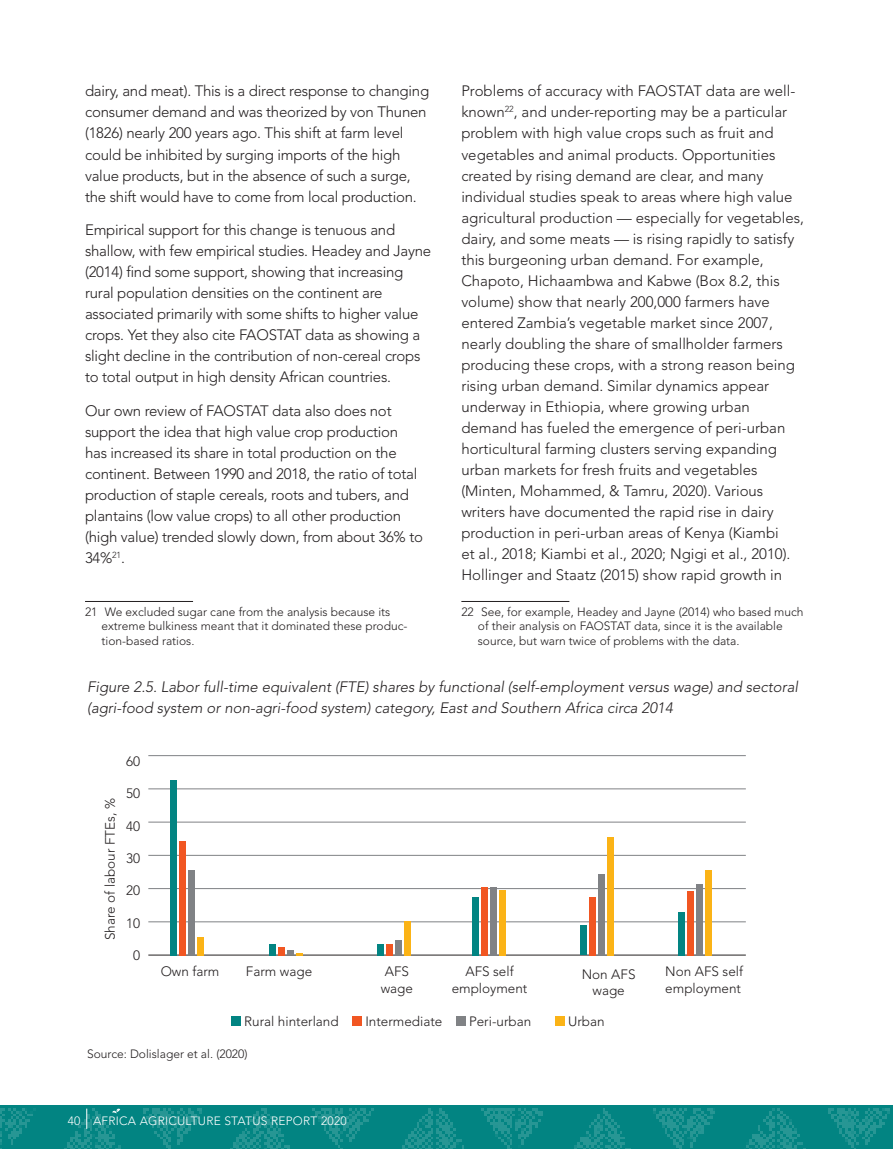
<style>
.page{position:relative;width:893px;height:1149px;background:#fff}
.page>*{position:absolute;margin:0;border:0;box-sizing:border-box;transform-origin:0 0}
.t1{font:300 15px/21px "Avenir LT Std";letter-spacing:-.01em;color:#231f20}
.Captions{font:italic 300 15px/21px "Avenir LT Std";color:#231f20}
.t2{font:300 13.5px/16.2px "Avenir LT Std";color:#231f20}
.Footnote{font:300 12px/14.4px "Avenir LT Std";color:#231f20}
.t3{font:300 12px "Avenir LT Std";letter-spacing:.02em;color:#fff}
.source{font:300 12px "Avenir LT Std";color:#231f20}
</style>
<div class="page">
<div style="left:0;top:1104px;width:893px;height:44px;background:#028482"></div>
<img style="left:0;top:1108px;width:890px;height:40px">
<svg style="left:86px;top:1108px;width:1px;height:20px"></svg>
<svg style="left:112px;top:1108px;width:8px;height:5px"></svg>
<hr style="left:85px;top:601px;width:108px;height:1px;background:#231f20">
<hr style="left:461px;top:601px;width:108px;height:1px;background:#231f20">
<hr style="left:148px;top:755px;width:598px;height:1px;background:#808285">
<hr style="left:148px;top:788px;width:598px;height:1px;background:#808285">
<hr style="left:148px;top:821px;width:598px;height:1px;background:#808285">
<hr style="left:148px;top:854px;width:598px;height:1px;background:#808285">
<hr style="left:148px;top:888px;width:598px;height:1px;background:#808285">
<hr style="left:148px;top:921px;width:598px;height:1px;background:#808285">
<hr style="left:148px;top:954px;width:598px;height:1px;background:#231f20">
<div style="left:171px;top:780px;width:6px;height:175px;background:#028482"></div>
<div style="left:180px;top:840px;width:6px;height:115px;background:#f15622"></div>
<div style="left:198px;top:937px;width:6px;height:18px;background:#fbb316"></div>
<div style="left:189px;top:869px;width:6px;height:86px;background:#808285"></div>
<div style="left:270px;top:943px;width:6px;height:12px;background:#028482"></div>
<div style="left:279px;top:947px;width:6px;height:8px;background:#f15622"></div>
<svg style="left:288px;top:950px;width:15px;height:5px"></svg>
<div style="left:473px;top:896px;width:6px;height:59px;background:#028482"></div>
<div style="left:482px;top:887px;width:6px;height:68px;background:#f15622"></div>
<div style="left:500px;top:889px;width:6px;height:66px;background:#fbb316"></div>
<div style="left:491px;top:887px;width:6px;height:68px;background:#808285"></div>
<div style="left:378px;top:943px;width:6px;height:12px;background:#028482"></div>
<div style="left:387px;top:943px;width:6px;height:12px;background:#f15622"></div>
<div style="left:405px;top:920px;width:6px;height:35px;background:#fbb316"></div>
<div style="left:396px;top:939px;width:6px;height:16px;background:#808285"></div>
<div style="left:581px;top:925px;width:6px;height:30px;background:#028482"></div>
<div style="left:590px;top:896px;width:6px;height:59px;background:#f15622"></div>
<div style="left:608px;top:836px;width:6px;height:119px;background:#fbb316"></div>
<div style="left:599px;top:873px;width:6px;height:82px;background:#808285"></div>
<div style="left:679px;top:912px;width:6px;height:43px;background:#028482"></div>
<div style="left:688px;top:890px;width:6px;height:65px;background:#f15622"></div>
<div style="left:706px;top:869px;width:6px;height:86px;background:#fbb316"></div>
<div style="left:697px;top:883px;width:6px;height:72px;background:#808285"></div>
<div style="left:231px;top:1015px;width:10px;height:10px;background:#028482"></div>
<div style="left:353px;top:1015px;width:9px;height:10px;background:#f15622"></div>
<div style="left:456px;top:1015px;width:10px;height:10px;background:#808285"></div>
<div style="left:555px;top:1015px;width:10px;height:10px;background:#fbb316"></div>
<p class="t1" style="left:85px;top:81px;width:346px">dairy, and meat). This is a direct response to changing consumer demand and was theorized by von Thunen (1826) nearly 200 years ago. This shift at farm level could be inhibited by surging imports of the high value products, but in the absence of such a surge, the shift would have to come from local production.</p>
<p class="t1" style="left:85px;top:220px;width:348px">Empirical support for this change is tenuous and shallow, with few empirical studies. Headey and Jayne (2014) find some support, showing that increasing rural population densities on the continent are associated primarily with some shifts to higher value crops. Yet they also cite FAOSTAT data as showing a slight decline in the contribution of non-cereal crops to total output in high density African countries.</p>
<p class="t1" style="left:85px;top:400px;width:339px">Our own review of FAOSTAT data also does not support the idea that high value crop production has increased its share in total production on the continent. Between 1990 and 2018, the ratio of total production of staple cereals, roots and tubers, and plantains (low value crops) to all other production (high value) trended slowly down, from about 36% to 34%<sup>21</sup>.</p>
<p class="Footnote" style="left:102px;top:604px;width:307px;text-indent:-16px">21 We excluded sugar cane from the analysis because its extreme bulkiness meant that it dominated these produc&shy;tion-based ratios.</p>
<p class="t1" style="left:461px;top:81px;width:344px">Problems of accuracy with FAOSTAT data are well&shy;known<sup>22</sup>, and under-reporting may be a particular problem with high value crops such as fruit and vegetables and animal products. Opportunities created by rising demand are clear, and many individual studies speak to areas where high value agricultural production — especially for vegetables, dairy, and some meats — is rising rapidly to satisfy this burgeoning urban demand. For example, Chapoto, Hichaambwa and Kabwe (Box 8.2, this volume) show that nearly 200,000 farmers have entered Zambia’s vegetable market since 2007, nearly doubling the share of smallholder farmers producing these crops, with a strong reason being rising urban demand. Similar dynamics appear underway in Ethiopia, where growing urban demand has fueled the emergence of peri-urban horticultural farming clusters serving expanding urban markets for fresh fruits and vegetables (Minten, Mohammed, &amp; Tamru, 2020). Various writers have documented the rapid rise in dairy production in peri-urban areas of Kenya (Kiambi<br>et al., 2018; Kiambi et al., 2020; Ngigi et al., 2010).<br>Hollinger and Staatz (2015) show rapid growth in</p>
<p class="Footnote" style="left:478px;top:604px;width:327px;text-indent:-16px">22 See, for example, Headey and Jayne (2014) who based much of their analysis on FAOSTAT data, since it is the available source, but warn twice of problems with the data.</p>
<p class="Captions" style="left:87px;top:676px;width:712px">Figure 2.5. Labor full-time equivalent (FTE) shares by functional (self-employment versus wage) and sectoral (agri-food system or non-agri-food system) category, East and Southern Africa circa 2014</p>
<p class="t2" style="left:126px;top:752px;width:16px">60</p>
<p class="t2" style="left:126px;top:785px;width:16px">50</p>
<p class="t2" style="left:126px;top:817px;width:16px">40</p>
<p class="t2" style="left:126px;top:850px;width:16px">30</p>
<p class="t2" style="left:126px;top:882px;width:16px">20</p>
<p class="t2" style="left:126px;top:914px;width:16px">10</p>
<p class="t2" style="left:133px;top:947px;width:9px">0</p>
<p class="t2" style="left:102px;top:940px;width:143px;rotate:-90deg">Share of labour FTEs, %</p>
<p class="t2" style="left:161px;top:963px;width:60px">Own farm</p>
<p class="t2" style="left:246px;top:963px;width:68px">Farm wage</p>
<p class="t2" style="left:381px;top:963px;width:34px">AFS wage</p>
<p class="t2" style="left:582px;top:966px;width:55px;text-align:center">Non AFS wage</p>
<p class="t2" style="left:452px;top:963px;width:77px;text-align:center">AFS self employment</p>
<p class="t2" style="left:665px;top:963px;width:79px">Non AFS self employment</p>
<p class="t2" style="left:244px;top:1013px;width:96px">Rural hinterland</p>
<p class="t2" style="left:365px;top:1013px;width:79px">Intermediate</p>
<p class="t2" style="left:469px;top:1013px;width:64px">Peri-urban</p>
<p class="t2" style="left:568px;top:1013px;width:38px">Urban</p>
<p class="source" style="left:87px;top:1046px;width:162px">Source: Dolislager et al. (2020)</p>
<p class="t3" style="left:68px;top:1113px;width:281px">40 AFRICA AGRICULTURE STATUS REPORT 2020</p>
</div>
